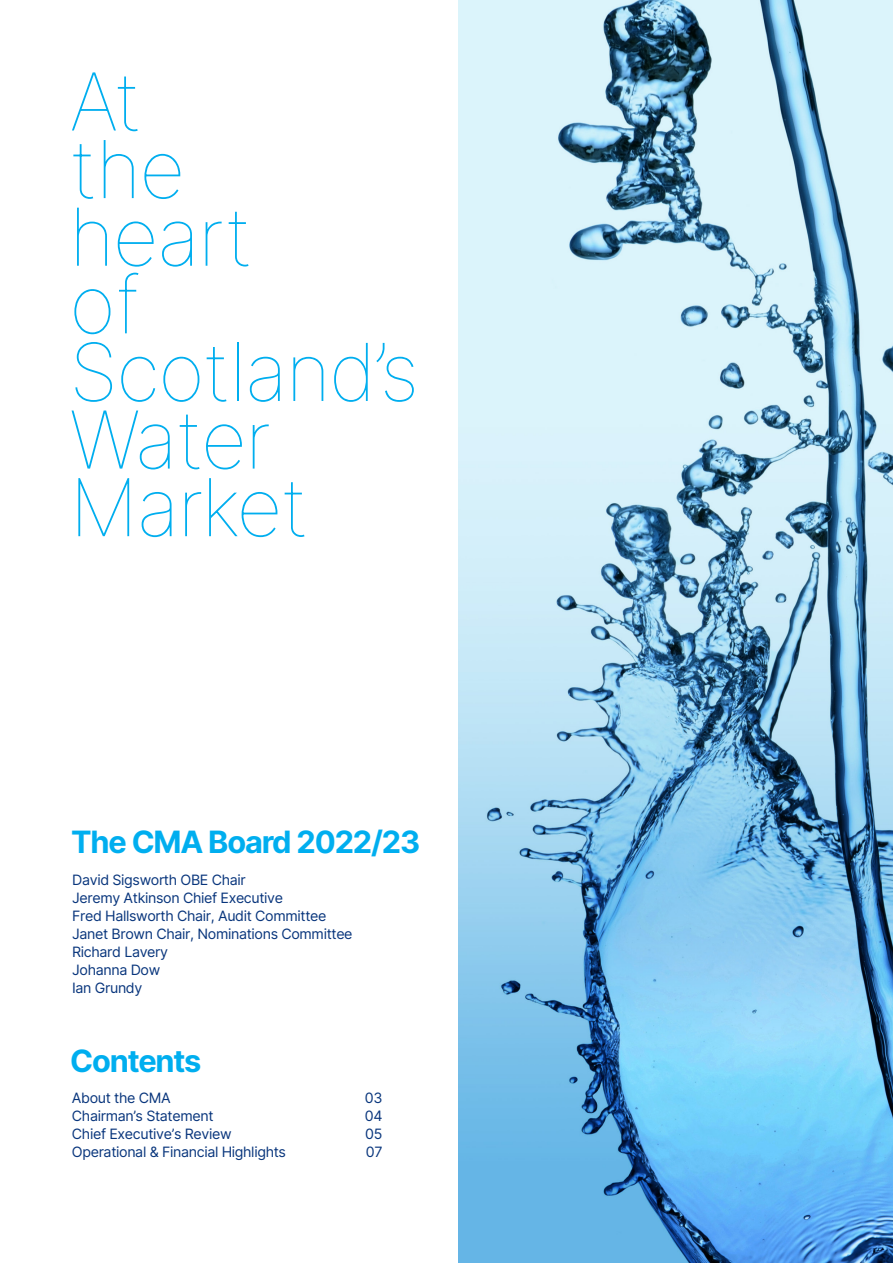
<style>
.page{position:relative;width:893px;height:1263px;background:#fff}
.page>*{position:absolute;margin:0;border:0;box-sizing:border-box;transform-origin:0 0}
.Body_Copy{font:100 79.8px/67.7px "Inter";letter-spacing:-.025em;color:#00aeef}
.Headline{font:700 30.75px "Inter";letter-spacing:-.04em;color:#00aeef}
.t1{font:14.25px "Inter";letter-spacing:-.025em;color:#08357c}
</style>
<div class="page">
<img style="left:459px;top:0;width:434px;height:1263px">
<p class="Body_Copy" style="left:69px;top:66px;width:351px">At<br>the<br>heart<br>of<br>Scotland’s<br>Water<br>Market</p>
<p class="Headline" style="left:71px;top:819px;width:351px">The CMA Board 2022/23</p>
<p class="t1" style="left:72px;top:869px;width:175px">David Sigsworth OBE Chair</p>
<p class="t1" style="left:72px;top:887px;width:213px">Jeremy Atkinson Chief Executive</p>
<p class="t1" style="left:72px;top:905px;width:256px">Fred Hallsworth Chair, Audit Committee</p>
<p class="t1" style="left:72px;top:923px;width:282px">Janet Brown Chair, Nominations Committee</p>
<p class="t1" style="left:72px;top:941px;width:97px">Richard Lavery</p>
<p class="t1" style="left:72px;top:959px;width:90px">Johanna Dow</p>
<p class="t1" style="left:72px;top:977px;width:72px">Ian Grundy</p>
<p class="Headline" style="left:70px;top:1038px;width:133px">Contents</p>
<p class="t1" style="left:72px;top:1088px;width:100px">About the CMA</p>
<p class="t1" style="left:365px;top:1088px;width:19px">03</p>
<p class="t1" style="left:72px;top:1106px;width:143px">Chairman’s Statement</p>
<p class="t1" style="left:365px;top:1106px;width:19px">04</p>
<p class="t1" style="left:72px;top:1124px;width:161px">Chief Executive’s Review</p>
<p class="t1" style="left:365px;top:1124px;width:19px">05</p>
<p class="t1" style="left:72px;top:1142px;width:216px">Operational &amp; Financial Highlights</p>
<p class="t1" style="left:366px;top:1142px;width:18px">07</p>
</div>
